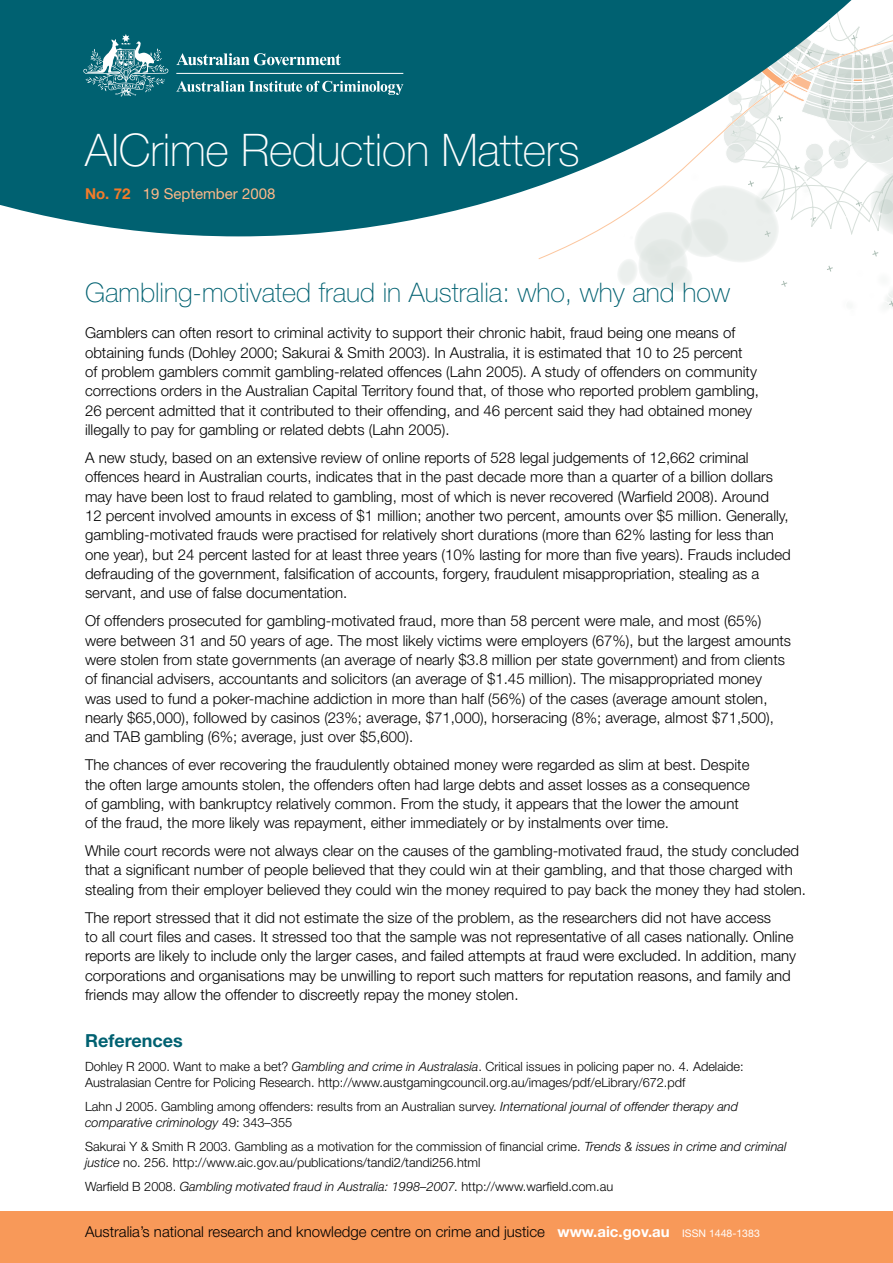
<style>
.page{position:relative;width:893px;height:1263px;background:#fff}
.page>*{position:absolute;margin:0;border:0;box-sizing:border-box;transform-origin:0 0}
.t1{font:100 45px "Helvetica Neue LT";letter-spacing:-.005em;color:#fff}
.Heading_1{font:100 27px "Helvetica Neue LT";color:#006171}
.Heading_2{font:700 18px "Helvetica Neue LT";color:#006171}
.text{font:300 15px/19.4px "Helvetica Neue LT";color:#000}
.factsheet_footer01{font:300 15px "Helvetica Neue LT";color:#000}
.factsheet_no__and_da{font:15px "Helvetica Neue LT";color:#fbb889}
.references{font:300 12.75px/15.8px "Helvetica Neue LT";color:#000}
.references-2{font:italic 300 12.75px "Helvetica Neue LT";color:#000}
.s1{font-weight:700;color:#f47b29}
.s2{font-style:italic}
.s3{font-style:normal}
.s4{font-weight:700;color:#fff}
.s5{font-weight:400;font-size:10.5px;color:#fff}
</style>
<div class="page">
<svg style="left:618px;top:236px;width:275px;height:71px"></svg>
<svg style="left:0;top:0;width:893px;height:236px;fill:#006171"></svg>
<div style="left:0;top:1212px;width:893px;height:51px;background:#f89959"></div>
<svg style="left:176px;top:53px;width:165px;height:12px"></svg>
<svg style="left:83px;top:34px;width:85px;height:62px;background:#3b8591"></svg>
<hr style="left:176px;top:73px;width:227px;height:1px;background:#fff">
<svg style="left:176px;top:81px;width:227px;height:14px;background:#478d98"></svg>
<p class="t1" style="left:85px;top:124px;width:496px">AICrime Reduction Matters</p>
<p class="factsheet_no__and_da" style="left:85px;top:185px;width:192px"><span class="s1">No. 72</span> 19 September 2008</p>
<p class="Heading_1" style="left:85px;top:277px;width:646px">Gambling-motivated fraud in Australia: who, why and how</p>
<p class="text" style="left:85px;top:323px;width:675px">Gamblers can often resort to criminal activity to support their chronic habit, fraud being one means of obtaining funds (Dohley 2000; Sakurai &amp; Smith 2003). In Australia, it is estimated that 10 to 25 percent<br>of problem gamblers commit gambling-related offences (Lahn 2005). A study of offenders on community corrections orders in the Australian Capital Territory found that, of those who reported problem gambling, 26 percent admitted that it contributed to their offending, and 46 percent said they had obtained money illegally to pay for gambling or related debts (Lahn 2005).</p>
<p class="text" style="left:85px;top:447px;width:707px">A new study, based on an extensive review of online reports of 528 legal judgements of 12,662 criminal offences heard in Australian courts, indicates that in the past decade more than a quarter of a billion dollars may have been lost to fraud related to gambling, most of which is never recovered (Warfield 2008). Around<br>12 percent involved amounts in excess of $1 million; another two percent, amounts over $5 million. Generally, gambling-motivated frauds were practised for relatively short durations (more than 62% lasting for less than one year), but 24 percent lasted for at least three years (10% lasting for more than five years). Frauds included defrauding of the government, falsification of accounts, forgery, fraudulent misappropriation, stealing as a servant, and use of false documentation.</p>
<p class="text" style="left:85px;top:611px;width:708px">Of offenders prosecuted for gambling-motivated fraud, more than 58 percent were male, and most (65%) were between 31 and 50 years of age. The most likely victims were employers (67%), but the largest amounts were stolen from state governments (an average of nearly $3.8 million per state government) and from clients of financial advisers, accountants and solicitors (an average of $1.45 million). The misappropriated money was used to fund a poker-machine addiction in more than half (56%) of the cases (average amount stolen, nearly $65,000), followed by casinos (23%; average, $71,000), horseracing (8%; average, almost $71,500), and TAB gambling (6%; average, just over $5,600).</p>
<p class="text" style="left:85px;top:755px;width:666px">The chances of ever recovering the fraudulently obtained money were regarded as slim at best. Despite the often large amounts stolen, the offenders often had large debts and asset losses as a consequence of gambling, with bankruptcy relatively common. From the study, it appears that the lower the amount of the fraud, the more likely was repayment, either immediately or by instalments over time.</p>
<p class="text" style="left:85px;top:841px;width:723px">While court records were not always clear on the causes of the gambling-motivated fraud, the study concluded that a significant number of people believed that they could win at their gambling, and that those charged with stealing from their employer believed they could win the money required to pay back the money they had stolen.</p>
<p class="text" style="left:85px;top:907px;width:713px">The report stressed that it did not estimate the size of the problem, as the researchers did not have access<br>to all court files and cases. It stressed too that the sample was not representative of all cases nationally. Online reports are likely to include only the larger cases, and failed attempts at fraud were excluded. In addition, many corporations and organisations may be unwilling to report such matters for reputation reasons, and family and friends may allow the offender to discreetly repay the money stolen.</p>
<p class="Heading_2" style="left:85px;top:1029px;width:99px">References</p>
<p class="references" style="left:85px;top:1058px;width:660px">Dohley R 2000. Want to make a bet? <span class="s2">Gambling and crime in Australasia</span>. Critical issues in policing paper no. 4. Adelaide:<br>Australasian Centre for Policing Research. http://www.austgamingcouncil.org.au/images/pdf/eLibrary/672.pdf</p>
<p class="references" style="left:85px;top:1098px;width:655px">Lahn J 2005. Gambling among offenders: results from an Australian survey. <span class="s2">International journal of offender therapy and comparative criminology</span> 49: 343–355</p>
<p class="references" style="left:85px;top:1138px;width:703px">Sakurai Y &amp; Smith R 2003. Gambling as a motivation for the commission of financial crime. <span class="s2">Trends &amp; issues in crime and criminal justice</span> no. 256. http://www.aic.gov.au/publications/tandi2/tandi256.html</p>
<p class="references-2" style="left:85px;top:1179px;width:530px"><span class="s3">Warfield B 2008.</span> Gambling motivated fraud in Australia: 1998–2007<span class="s3">. http://www.warfield.com.au</span></p>
<p class="factsheet_footer01" style="left:85px;top:1222px;width:676px">Australia’s national research and knowledge centre on crime and justice <span class="s4">www.aic.gov.au</span> <span class="s5">ISSN 1448-1383</span></p>
</div>
